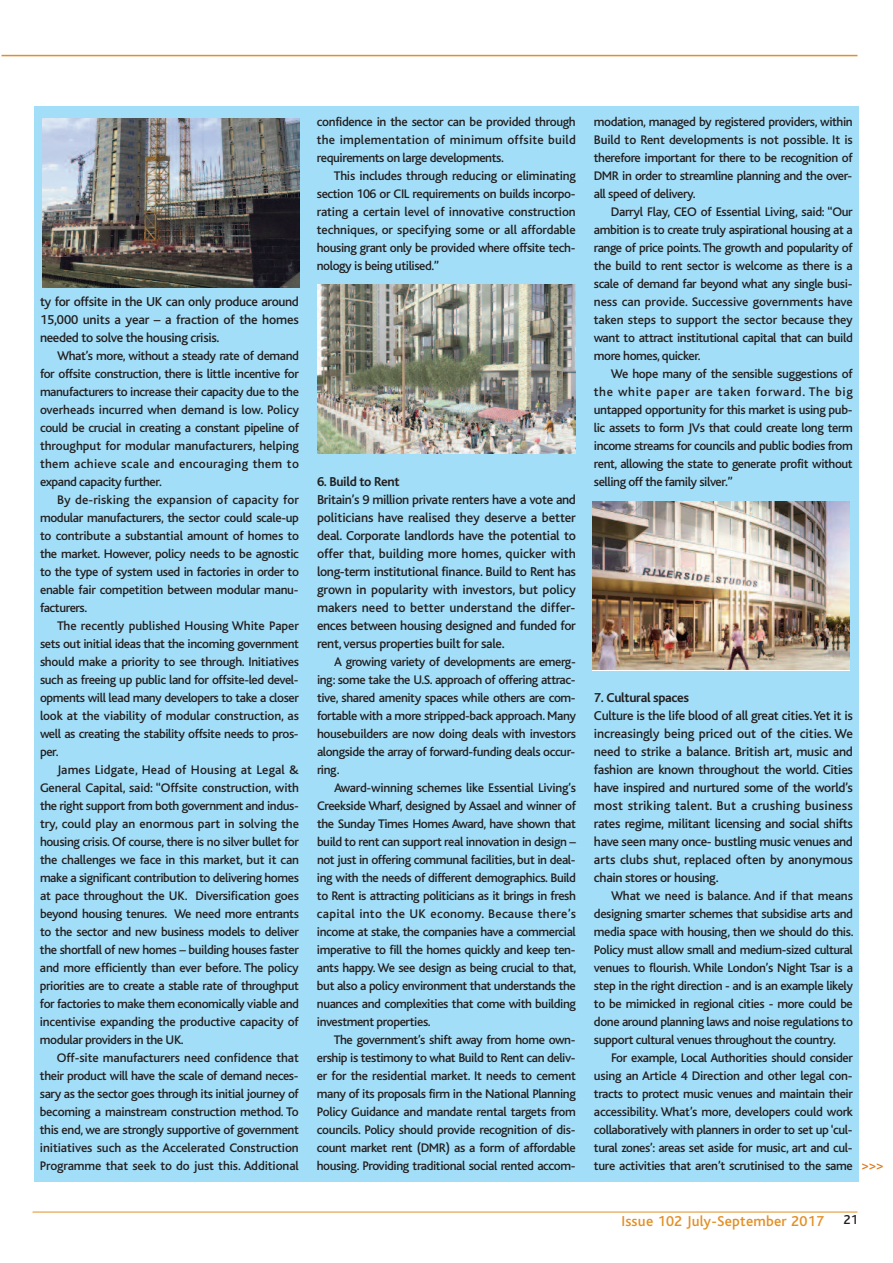
<style>
.page{position:relative;width:893px;height:1263px;background:#fff}
.page>*{position:absolute;margin:0;border:0;box-sizing:border-box;transform-origin:0 0}
.t1{font:500 15px "Bliss";letter-spacing:.015em;color:#e38f24}
.t2{font:500 13.5px/18px "Bliss";letter-spacing:-.025em;color:#231f20;text-align:justify}
.t3{font:700 13.5px "Bliss";letter-spacing:-.025em;color:#231f20}
.t4{font:500 13.05px/18px "Bliss";letter-spacing:-.03em;color:#231f20;text-align:justify}
.s1{font-size:13.5px;color:#df771b}
</style>
<div class="page">
<hr style="left:1px;top:55px;width:856px;height:1px;background:#e38f24">
<hr style="left:33px;top:1212px;width:824px;height:1px;background:#e38f24">
<div style="left:34px;top:106px;width:825px;height:1076px;background:#a2def8"></div>
<img style="left:43px;top:119px;width:257px;height:169px">
<img style="left:318px;top:285px;width:257px;height:169px">
<img style="left:592px;top:502px;width:257px;height:167px">
<p class="t2" style="left:40px;top:294px;width:260px">ty for offsite in the UK can only produce around 15,000 units a year – a fraction of the homes needed to solve the housing crisis.</p>
<p class="t4" style="left:40px;top:348px;width:260px;text-indent:17px">What’s more, without a steady rate of demand for offsite construction, there is little incentive for manufacturers to increase their capacity due to the overheads incurred when demand is low. Policy could be crucial in creating a constant pipeline of throughput for modular manufacturers, helping them achieve scale and encouraging them to expand capacity further.</p>
<p class="t4" style="left:40px;top:492px;width:260px;text-indent:17px">By de-risking the expansion of capacity for modular manufacturers, the sector could scale-up to contribute a substantial amount of homes to the market. However, policy needs to be agnostic to the type of system used in factories in order to enable fair competition between modular manu&shy;facturers.</p>
<p class="t4" style="left:40px;top:618px;width:260px;text-indent:17px">The recently published Housing White Paper sets out initial ideas that the incoming government should make a priority to see through. Initiatives such as freeing up public land for offsite-led devel&shy;opments will lead many developers to take a closer look at the viability of modular construction, as well as creating the stability offsite needs to pros&shy;per.</p>
<p class="t4" style="left:40px;top:762px;width:261px;text-indent:17px">James Lidgate, Head of Housing at Legal &amp; General Capital, said: “Offsite construction, with the right support from both government and indus&shy;try, could play an enormous part in solving the housing crisis. Of course, there is no silver bullet for the challenges we face in this market, but it can make a significant contribution to delivering homes at pace throughout the UK. Diversification goes beyond housing tenures. We need more entrants to the sector and new business models to deliver the shortfall of new homes – building houses faster and more efficiently than ever before. The policy priorities are to create a stable rate of throughput for factories to make them economically viable and incentivise expanding the productive capacity of modular providers in the UK.</p>
<p class="t4" style="left:40px;top:1050px;width:261px;text-indent:17px">Off-site manufacturers need confidence that their product will have the scale of demand neces&shy;sary as the sector goes through its initial journey of becoming a mainstream construction method. To this end, we are strongly supportive of government initiatives such as the Accelerated Construction Programme that seek to do just this. Additional</p>
<p class="t4" style="left:317px;top:114px;width:260px">confidence in the sector can be provided through the implementation of minimum offsite build requirements on large developments.</p>
<p class="t4" style="left:317px;top:168px;width:260px;text-indent:17px">This includes through reducing or eliminating section 106 or CIL requirements on builds incorpo&shy;rating a certain level of innovative construction techniques, or specifying some or all affordable housing grant only be provided where offsite tech&shy;nology is being utilised.”</p>
<p class="t3" style="left:317px;top:477px;width:84px">6. Build to Rent</p>
<p class="t2" style="left:317px;top:492px;width:260px">Britain’s 9 million private renters have a vote and politicians have realised they deserve a better deal. Corporate landlords have the potential to offer that, building more homes, quicker with long-term institutional finance. Build to Rent has grown in popularity with investors, but policy makers need to better understand the differ&shy;ences between housing designed and funded for rent, versus properties built for sale.</p>
<p class="t4" style="left:317px;top:654px;width:260px;text-indent:17px">A growing variety of developments are emerg&shy;ing: some take the U.S. approach of offering attrac&shy;tive, shared amenity spaces while others are com&shy;fortable with a more stripped-back approach. Many housebuilders are now doing deals with investors alongside the array of forward-funding deals occur&shy;ring.</p>
<p class="t4" style="left:317px;top:780px;width:261px;text-indent:17px">Award-winning schemes like Essential Living’s Creekside Wharf, designed by Assael and winner of the Sunday Times Homes Award, have shown that build to rent can support real innovation in design – not just in offering communal facilities, but in deal&shy;ing with the needs of different demographics. Build to Rent is attracting politicians as it brings in fresh capital into the UK economy. Because there’s income at stake, the companies have a commercial imperative to fill the homes quickly and keep ten&shy;ants happy. We see design as being crucial to that, but also a policy environment that understands the nuances and complexities that come with building investment properties.</p>
<p class="t4" style="left:317px;top:1032px;width:260px;text-indent:17px">The government’s shift away from home own&shy;ership is testimony to what Build to Rent can deliv&shy;er for the residential market. It needs to cement many of its proposals firm in the National Planning Policy Guidance and mandate rental targets from councils. Policy should provide recognition of dis&shy;count market rent (DMR) as a form of affordable housing. Providing traditional social rented accom-</p>
<p class="t4" style="left:594px;top:114px;width:260px">modation, managed by registered providers, within Build to Rent developments is not possible. It is therefore important for there to be recognition of DMR in order to streamline planning and the over&shy;all speed of delivery.</p>
<p class="t4" style="left:594px;top:204px;width:260px;text-indent:17px">Darryl Flay, CEO of Essential Living, said: “Our ambition is to create truly aspirational housing at a range of price points. The growth and popularity of the build to rent sector is welcome as there is a scale of demand far beyond what any single busi&shy;ness can provide. Successive governments have taken steps to support the sector because they want to attract institutional capital that can build more homes, quicker.</p>
<p class="t4" style="left:594px;top:366px;width:260px;text-indent:17px">We hope many of the sensible suggestions of the white paper are taken forward. The big untapped opportunity for this market is using pub&shy;lic assets to form JVs that could create long term income streams for councils and public bodies from rent, allowing the state to generate profit without selling off the family silver.”</p>
<p class="t3" style="left:594px;top:693px;width:97px">7. Cultural spaces</p>
<p class="t2" style="left:594px;top:708px;width:260px">Culture is the life blood of all great cities.Yet it is increasingly being priced out of the cities. We need to strike a balance. British art, music and fashion are known throughout the world. Cities have inspired and nurtured some of the world’s most striking talent. But a crushing business rates regime, militant licensing and social shifts have seen many once- bustling music venues and arts clubs shut, replaced often by anonymous chain stores or housing.</p>
<p class="t4" style="left:594px;top:888px;width:261px;text-indent:17px">What we need is balance. And if that means designing smarter schemes that subsidise arts and media space with housing, then we should do this.<br>Policy must allow small and medium-sized cultural venues to flourish. While London’s Night Tsar is a step in the right direction - and is an example likely to be mimicked in regional cities - more could be done around planning laws and noise regulations to support cultural venues throughout the country.</p>
<p class="t4" style="left:594px;top:1050px;width:291px;text-align:left;text-indent:17px">For example, Local Authorities should consider using an Article 4 Direction and other legal con&shy;tracts to protect music venues and maintain their accessibility. What’s more, developers could work collaboratively with planners in order to set up ‘cul-<br>tural zones’: areas set aside for music, art and cul-<br>ture activities that aren’t scrutinised to the same <span class="s1">&gt;&gt;&gt;</span></p>
<p class="t1" style="left:621px;top:1216px;width:204px">Issue 102 July-September 2017</p>
<p class="t2" style="left:843px;top:1212px;width:16px">21</p>
</div>
